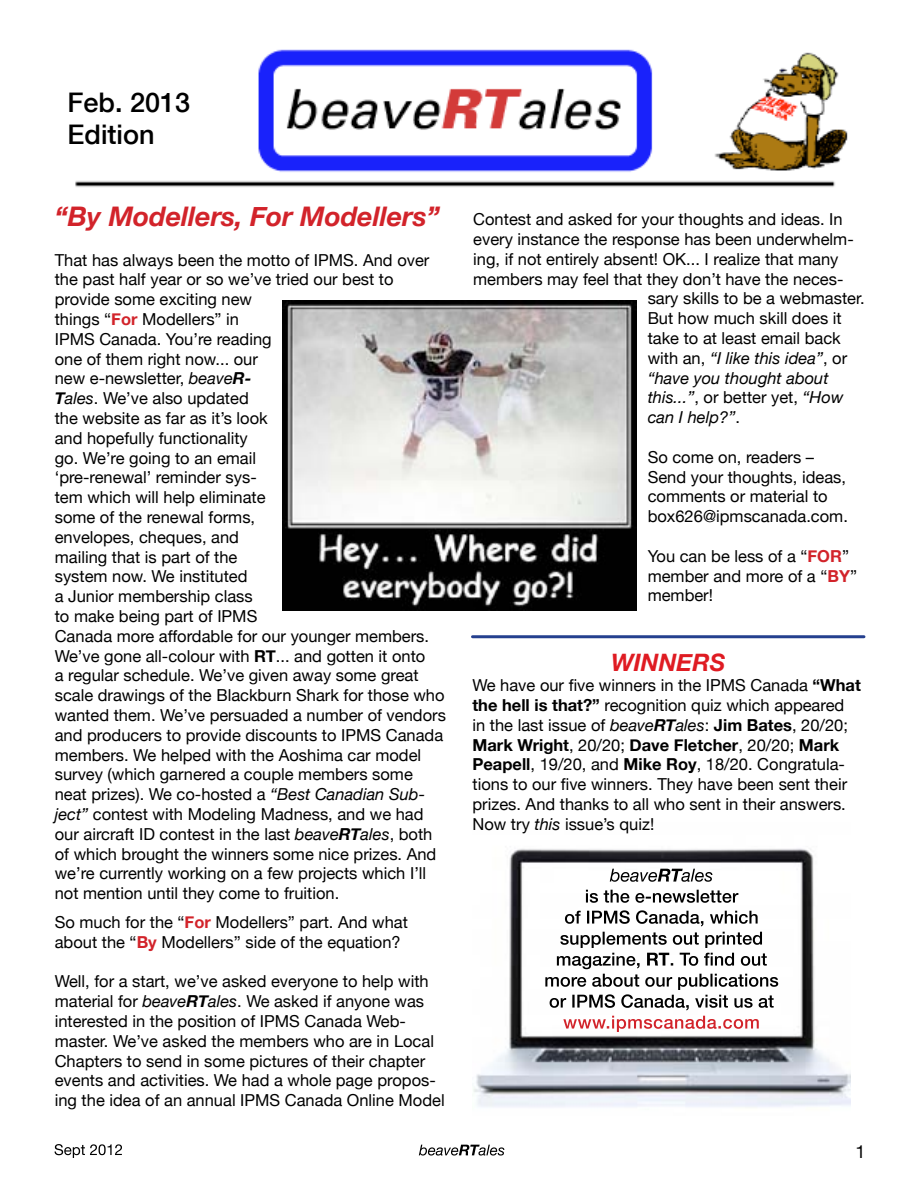
<style>
.page{position:relative;width:918px;height:1188px;background:#fff}
.page>*{position:absolute;margin:0;border:0;box-sizing:border-box;transform-origin:0 0}
.t1{font:italic 700 27px "Helvetica Neue";color:#d2232a}
.t2{font:500 27px/32.4px "Helvetica Neue";color:#000}
.t3{font:italic 700 24px "Helvetica Neue";color:#df1b22}
.t4{font:18px "Helvetica Neue";color:#000}
.t5{font:16.5px/19.8px "Helvetica Neue";color:#000}
.t6{font:italic 16.5px "Helvetica Neue";color:#000}
.s1{font-weight:700;color:#d2232a}
.s2{font-style:italic}
.s3{font-weight:700;font-style:italic}
.s4{font-weight:700}
.s5{font-style:normal}
</style>
<div class="page">
<svg style="left:419px;top:1145px;width:85px;height:11px"></svg>
<svg style="left:55px;top:1144px;width:67px;height:14px"></svg>
<img style="left:75px;top:49px;width:773px;height:138px">
<div style="left:40px;top:62px;width:185px;height:108px;background:#fff;border-radius:18px"></div>
<img style="left:473px;top:848px;width:377px;height:259px">
<svg style="left:563px;top:1016px;width:196px;height:16px"></svg>
<svg style="left:545px;top:932px;width:233px;height:78px"></svg>
<svg style="left:565px;top:910px;width:193px;height:16px"></svg>
<svg style="left:586px;top:890px;width:152px;height:13px"></svg>
<svg style="left:610px;top:869px;width:102px;height:13px"></svg>
<img style="left:283px;top:301px;width:354px;height:310px">
<hr style="left:472px;top:635px;width:392px;height:3px;background:#25408f">
<h1 class="t2" style="left:68px;top:85px;width:124px">Feb. 2013<br>Edition</h1>
<h1 class="t1" style="left:55px;top:195px;width:387px">“By Modellers, For Modellers”</h1>
<p class="t5" style="left:55px;top:251px;width:393px">That has always been the motto of IPMS. And over the past half year or so we’ve tried our best to provide some exciting new<br>things “<span class="s1">For</span> Modellers” in<br>IPMS Canada. You’re reading<br>one of them right now... our<br>new e-newsletter, <span class="s2">beave</span><span class="s3">R-<br>T</span><span class="s2">ales</span>. We’ve also updated<br>the website as far as it’s look<br>and hopefully functionality<br>go. We’re going to an email<br>‘pre-renewal’ reminder sys-<br>tem which will help eliminate<br>some of the renewal forms,<br>envelopes, cheques, and<br>mailing that is part of the<br>system now. We instituted<br>a Junior membership class<br>to make being part of IPMS<br>Canada more affordable for our younger members.<br>We’ve gone all-colour with <span class="s4">RT</span>... and gotten it onto<br>a regular schedule. We’ve given away some great scale drawings of the Blackburn Shark for those who wanted them. We’ve persuaded a number of vendors and producers to provide discounts to IPMS Canada members. We helped with the Aoshima car model survey (which garnered a couple members some neat prizes). We co-hosted a <span class="s2">“Best Canadian Sub&shy;ject”</span> contest with Modeling Madness, and we had our aircraft ID contest in the last <span class="s2">beave</span><span class="s3">RT</span><span class="s2">ales</span>, both of which brought the winners some nice prizes. And we’re currently working on a few projects which I’ll not mention until they come to fruition.</p>
<p class="t5" style="left:55px;top:913px;width:355px">So much for the “<span class="s1">For</span> Modellers” part. And what about the “<span class="s1">By</span> Modellers” side of the equation?</p>
<p class="t5" style="left:55px;top:972px;width:391px">Well, for a start, we’ve asked everyone to help with material for <span class="s2">beave</span><span class="s3">RT</span><span class="s2">ales</span>. We asked if anyone was interested in the position of IPMS Canada Web&shy;master. We’ve asked the members who are in Local Chapters to send in some pictures of their chapter events and activities. We had a whole page propos&shy;ing the idea of an annual IPMS Canada Online Model</p>
<p class="t5" style="left:473px;top:210px;width:371px">Contest and asked for your thoughts and ideas. In</p>
<p class="t5" style="left:473px;top:230px;width:382px">every instance the response has been underwhelm-</p>
<p class="t5" style="left:473px;top:250px;width:367px">ing, if not entirely absent! OK... I realize that many</p>
<p class="t5" style="left:473px;top:270px;width:372px">members may feel that they don’t have the neces-</p>
<p class="t5" style="left:648px;top:290px;width:218px">sary skills to be a webmaster.</p>
<p class="t5" style="left:648px;top:309px;width:196px">But how much skill does it</p>
<p class="t5" style="left:648px;top:329px;width:195px">take to at least email back</p>
<p class="t6" style="left:648px;top:346px;width:201px"><span class="s5">with an,</span> “I like this idea”<span class="s5">, or</span></p>
<p class="t6" style="left:648px;top:366px;width:182px">“have you thought about</p>
<p class="t5" style="left:648px;top:389px;width:197px"><span class="s2">this...”</span>, or better yet, <span class="s2">“How</span></p>
<p class="t6" style="left:648px;top:405px;width:94px">can I help?”<span class="s5">.</span></p>
<p class="t5" style="left:648px;top:448px;width:202px">So come on, readers –<br>Send your thoughts, ideas, comments or material to box626@ipmscanada.com.</p>
<p class="t5" style="left:648px;top:547px;width:211px">You can be less of a “<span class="s1">FOR</span>” member and more of a “<span class="s1">BY</span>” member!</p>
<h2 class="t3" style="left:611px;top:644px;width:116px">WINNERS</h2>
<p class="t5" style="left:472px;top:676px;width:390px">We have our five winners in the IPMS Canada <span class="s4">“What the hell is that?”</span> recognition quiz which appeared in the last issue of <span class="s2">beave</span><span class="s3">RT</span><span class="s2">ales</span>: <span class="s4">Jim Bates</span>, 20/20; <span class="s4">Mark Wright</span>, 20/20; <span class="s4">Dave Fletcher</span>, 20/20; <span class="s4">Mark Peapell</span>, 19/20, and <span class="s4">Mike Roy</span>, 18/20. Congratula&shy;tions to our five winners. They have been sent their prizes. And thanks to all who sent in their answers.<br>Now try <span class="s2">this</span> issue’s quiz!</p>
<p class="t4" style="left:856px;top:1138px;width:12px">1</p>
</div>
